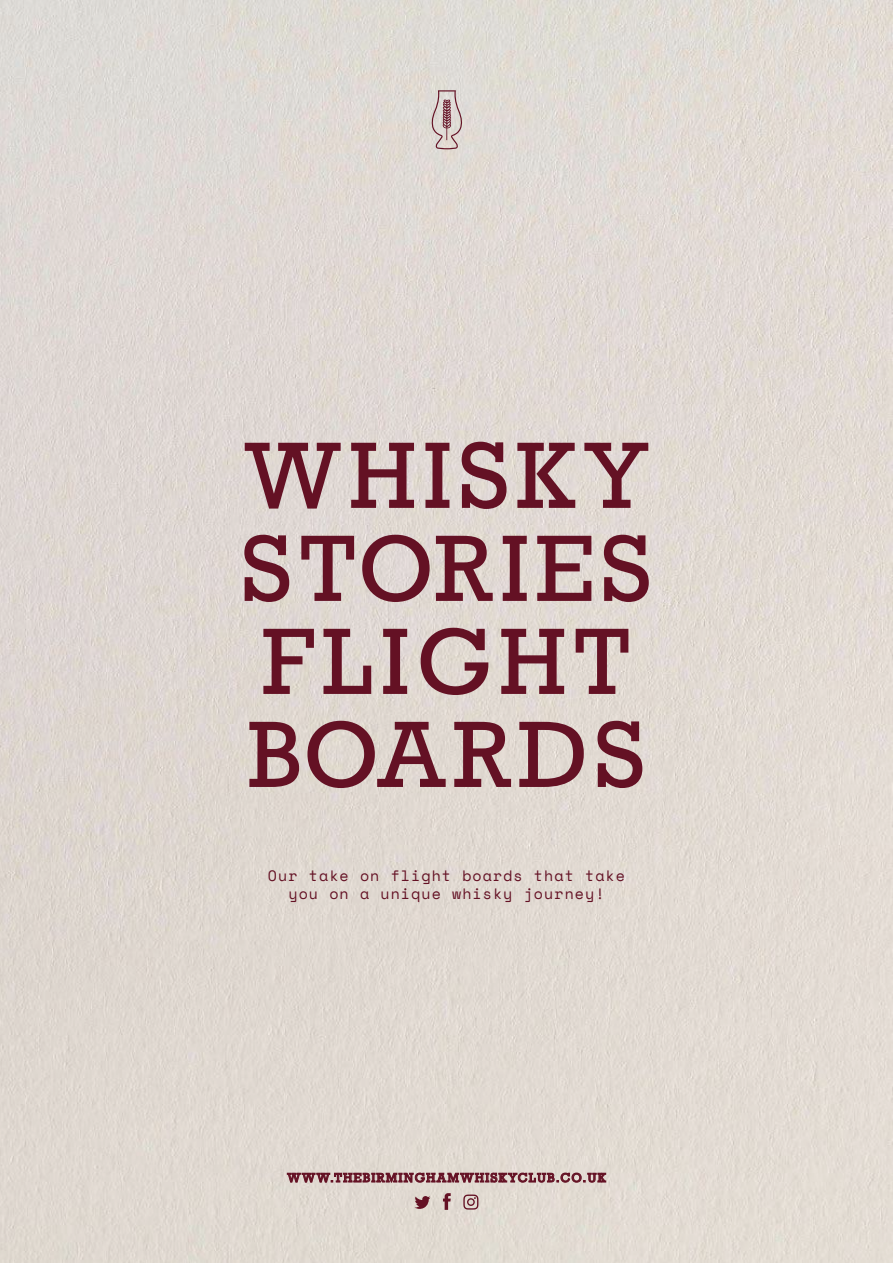
<style>
.page{position:relative;width:893px;height:1263px;background:#fff}
.page>*{position:absolute;margin:0;border:0;box-sizing:border-box;transform-origin:0 0}
.t1{font:88.5px/93px "Rockwell";letter-spacing:.07em;color:#641124}
.t2{font:15px/18px "Space Mono";letter-spacing:.07em;color:#641124;text-align:center}
.t3{font:12px "Rockwell";letter-spacing:.1em;color:#641124}
</style>
<div class="page">
<img style="left:0;top:0;width:893px;height:1263px">
<svg style="left:431px;top:90px;width:32px;height:59px;background:#c8b5b4"></svg>
<svg style="left:287px;top:1173px;width:319px;height:9px;background:#9c6b71"></svg>
<svg style="left:415px;top:1196px;width:15px;height:13px"></svg>
<svg style="left:443px;top:1193px;width:8px;height:17px"></svg>
<svg style="left:463px;top:1194px;width:15px;height:15px"></svg>
<h1 class="t1" style="left:241px;top:445px;width:412px">WHISKY<br>STORIES<br>FLIGHT<br>BOARDS</h1>
<p class="t2" style="left:268px;top:866px;width:359px">Our take on flight boards that take you on a unique whisky journey!</p>
<p class="t3" style="left:287px;top:1174px;width:320px">WWW.THEBIRMINGHAMWHISKYCLUB.CO.UK</p>
</div>
